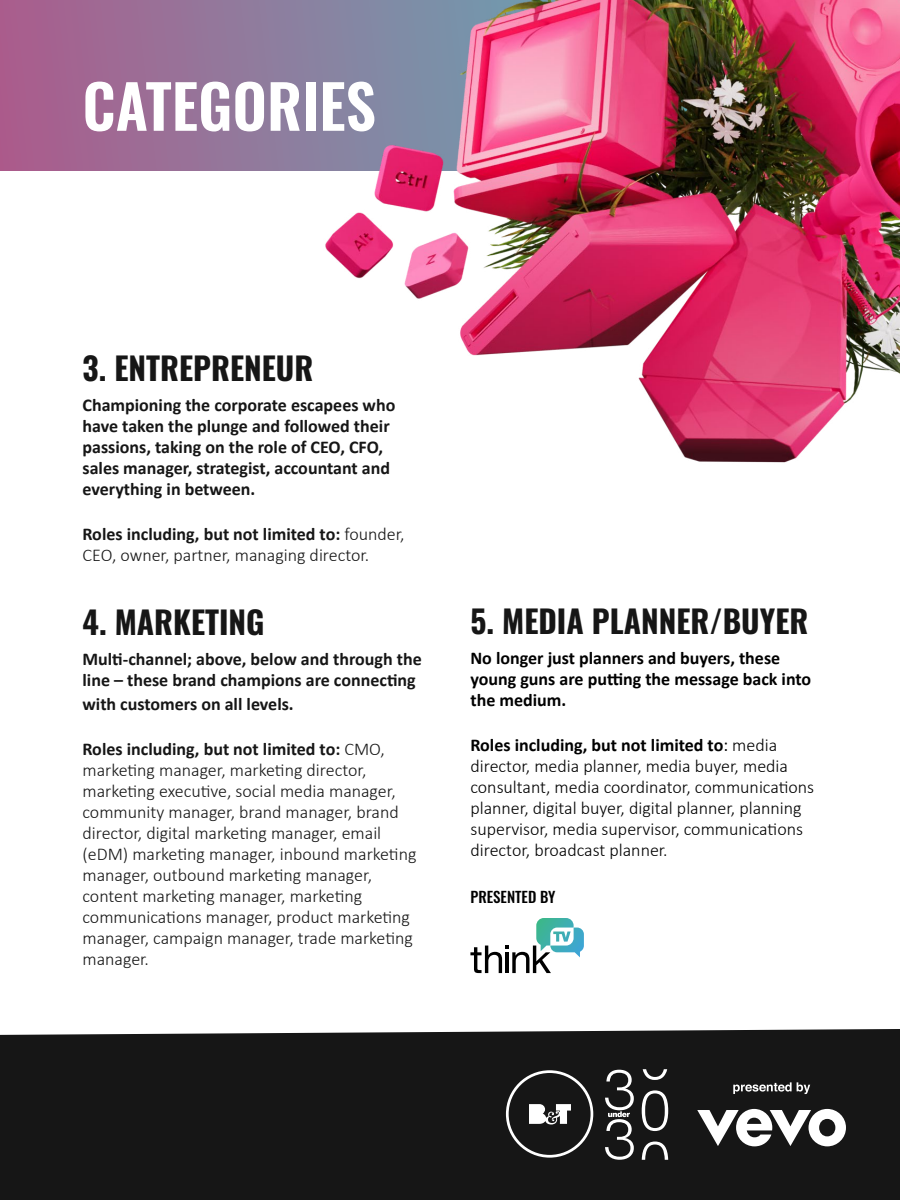
<style>
.page{position:relative;width:900px;height:1200px;background:#fff}
.page>*{position:absolute;margin:0;border:0;box-sizing:border-box;transform-origin:0 0}
.t1{font:600 60px "Oswald";color:#fff}
.t2{font:700 31.5px "Oswald";color:#161616}
.t3{font:300 18px/21px "Calibri";color:#161616}
.t4{font:700 18px/21px "Calibri";color:#161616}
.t5{font:300 18px/21px "Calibri";color:#000}
.t6{font:700 18px/21px "Calibri";color:#000}
.t7{font:500 15px "Oswald";color:#000}
.s1{font-weight:700}
.s2{font-weight:400}
</style>
<div class="page">
<div style="left:0;top:0;width:900px;height:171px;background:#a06893"></div>
<div style="left:0;top:1029px;width:900px;height:171px;background:#161616"></div>
<img style="left:207px;top:0;width:693px;height:463px">
<svg style="left:506px;top:1070px;width:87px;height:88px;background:#3d3d3d"></svg>
<svg style="left:642px;top:1090px;width:26px;height:41px"></svg>
<svg style="left:643px;top:1069px;width:24px;height:11px"></svg>
<svg style="left:642px;top:1142px;width:26px;height:18px"></svg>
<svg style="left:605px;top:1070px;width:29px;height:90px"></svg>
<svg style="left:697px;top:1109px;width:149px;height:37px"></svg>
<svg style="left:733px;top:1082px;width:77px;height:12px"></svg>
<svg style="left:470px;top:918px;width:114px;height:55px"></svg>
<h1 class="t1" style="left:82px;top:75px;width:295px">CATEGORIES</h1>
<h2 class="t2" style="left:82px;top:352px;width:232px">3. ENTREPRENEUR</h2>
<p class="t4" style="left:82px;top:394px;width:314px">Championing the corporate escapees who have taken the plunge and followed their passions, taking on the role of CEO, CFO, sales manager, strategist, accountant and everything in between.</p>
<p class="t3" style="left:82px;top:523px;width:324px"><span class="s1">Roles including, but not limited to:</span> founder,<br>CEO, owner, partner, managing director.</p>
<h2 class="t2" style="left:82px;top:606px;width:184px">4. MARKETING</h2>
<p class="t4" style="left:82px;top:648px;width:341px">Multi-channel; above, below and through the line – these brand champions are connecting</p>
<p class="t4" style="left:82px;top:693px;width:213px">with customers on all levels.</p>
<p class="t3" style="left:82px;top:739px;width:336px"><span class="s1">Roles including, but not limited to:</span> CMO, marketing manager, marketing director, marketing executive, social media manager, community manager, brand manager, brand director, digital marketing manager, email (eDM) marketing manager, inbound marketing manager, outbound marketing manager, content marketing manager, marketing communications manager, product marketing manager, campaign manager, trade marketing manager.</p>
<h2 class="t2" style="left:470px;top:604px;width:339px">5. MEDIA PLANNER/BUYER</h2>
<p class="t6" style="left:470px;top:647px;width:342px">No longer just planners and buyers, these young guns are putting the message back into the medium.</p>
<p class="t5" style="left:470px;top:734px;width:345px"><span class="s1">Roles including, but not limited to</span><span class="s2">:</span> media director, media planner, media buyer, media consultant, media coordinator, communications planner, digital buyer, digital planner, planning supervisor, media supervisor, communications director, broadcast planner.</p>
<p class="t7" style="left:470px;top:889px;width:87px">PRESENTED BY</p>
</div>
